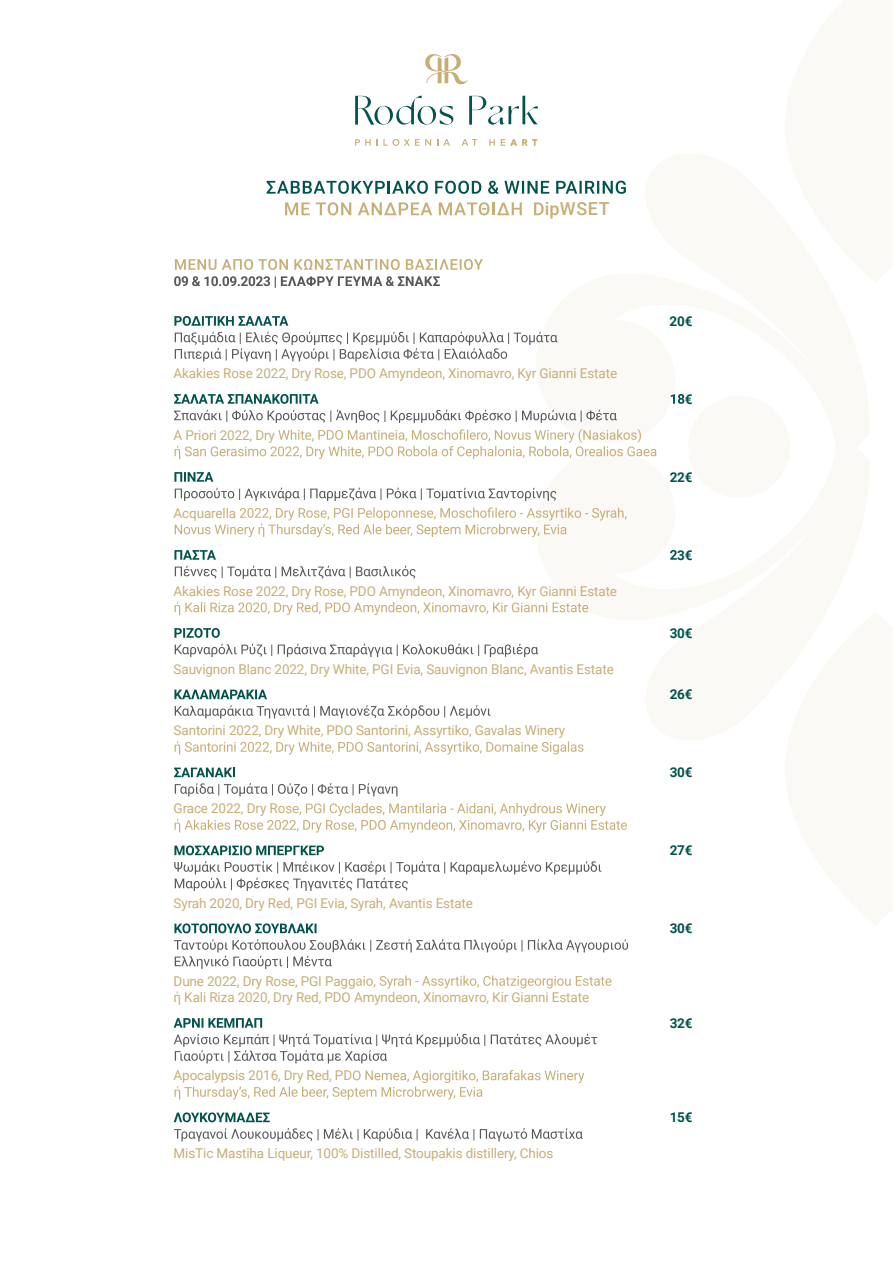
<style>
.page{position:relative;width:893px;height:1263px;background:#fff}
.page>*{position:absolute;margin:0;border:0;box-sizing:border-box;transform-origin:0 0}
.t1{font:500 18px "Roboto";letter-spacing:.035em;color:#c6ae75}
.t2{font:13.5px/16.5px "Roboto";letter-spacing:-.01em;color:#c6ae75}
.t3{font:700 13.5px "Roboto";letter-spacing:-.01em;color:#01534c}
</style>
<div class="page">
<svg style="left:175px;top:259px;width:225px;height:11px"></svg>
<svg style="left:406px;top:259px;width:77px;height:11px"></svg>
<svg style="left:174px;top:276px;width:266px;height:12px"></svg>
<svg style="left:267px;top:181px;width:161px;height:13px"></svg>
<svg style="left:435px;top:181px;width:101px;height:13px"></svg>
<svg style="left:285px;top:202px;width:251px;height:13px"></svg>
<div style="left:688px;top:396px;width:102px;height:102px;background:#fbf9f5;border-radius:50%"></div>
<svg style="left:174px;top:316px;width:114px;height:10px"></svg>
<svg style="left:175px;top:332px;width:382px;height:29px"></svg>
<svg style="left:174px;top:394px;width:145px;height:10px"></svg>
<svg style="left:671px;top:394px;width:13px;height:10px"></svg>
<svg style="left:174px;top:410px;width:443px;height:13px"></svg>
<svg style="left:175px;top:429px;width:481px;height:30px"></svg>
<svg style="left:174px;top:472px;width:39px;height:10px"></svg>
<svg style="left:175px;top:488px;width:381px;height:13px"></svg>
<svg style="left:175px;top:507px;width:451px;height:30px"></svg>
<svg style="left:174px;top:550px;width:42px;height:10px"></svg>
<svg style="left:670px;top:550px;width:7px;height:10px"></svg>
<svg style="left:175px;top:566px;width:241px;height:13px"></svg>
<svg style="left:175px;top:602px;width:413px;height:13px"></svg>
<svg style="left:174px;top:628px;width:46px;height:10px"></svg>
<svg style="left:175px;top:644px;width:363px;height:13px"></svg>
<svg style="left:174px;top:690px;width:93px;height:9px"></svg>
<svg style="left:175px;top:705px;width:315px;height:13px"></svg>
<svg style="left:175px;top:741px;width:408px;height:13px"></svg>
<svg style="left:174px;top:768px;width:61px;height:9px"></svg>
<svg style="left:175px;top:783px;width:222px;height:13px"></svg>
<svg style="left:175px;top:803px;width:452px;height:29px"></svg>
<svg style="left:174px;top:845px;width:150px;height:10px"></svg>
<svg style="left:174px;top:861px;width:427px;height:30px"></svg>
<svg style="left:174px;top:923px;width:143px;height:10px"></svg>
<svg style="left:174px;top:939px;width:454px;height:30px"></svg>
<svg style="left:356px;top:975px;width:255px;height:13px"></svg>
<svg style="left:174px;top:1018px;width:88px;height:10px"></svg>
<svg style="left:174px;top:1034px;width:423px;height:29px"></svg>
<svg style="left:175px;top:1070px;width:409px;height:29px"></svg>
<svg style="left:174px;top:1112px;width:96px;height:10px"></svg>
<svg style="left:174px;top:1128px;width:409px;height:13px"></svg>
<svg style="left:355px;top:96px;width:98px;height:29px"></svg>
<svg style="left:469px;top:96px;width:69px;height:29px"></svg>
<svg style="left:425px;top:54px;width:43px;height:31px"></svg>
<svg style="left:355px;top:139px;width:16px;height:7px"></svg>
<svg style="left:377px;top:139px;width:54px;height:7px"></svg>
<svg style="left:437px;top:139px;width:13px;height:7px"></svg>
<svg style="left:461px;top:139px;width:16px;height:7px"></svg>
<svg style="left:489px;top:139px;width:6px;height:7px"></svg>
<svg style="left:501px;top:139px;width:36px;height:7px"></svg>
<h1 class="t1" style="left:545px;top:196px;width:66px">ipWSET</h1>
<p class="t2" style="left:174px;top:365px;width:445px">Akakies Rose 2022, Dry Rose, PDO Amyndeon, Xinomavro, Kyr Gianni Estate</p>
<p class="t2" style="left:174px;top:426px;width:103px">A Priori 2022, Dry</p>
<p class="t2" style="left:174px;top:504px;width:64px">Acquarella</p>
<p class="t2" style="left:174px;top:582px;width:445px">Akakies Rose 2022, Dry Rose, PDO Amyndeon, Xinomavro, Kyr Gianni Estate</p>
<p class="t2" style="left:174px;top:660px;width:442px">Sauvignon Blanc 2022, Dry White, PGI Evia, Sauvignon Blanc, Avantis Estate</p>
<p class="t2" style="left:174px;top:722px;width:393px">Santorini 2022, Dry White, PDO Santorini, Assyrtiko, Gavalas Winery</p>
<p class="t2" style="left:174px;top:800px;width:113px">Grace 2022, Dry Ro</p>
<p class="t2" style="left:174px;top:894px;width:301px">Syrah 2020, Dry Red, PGI Evia, Syrah, Avantis Estate</p>
<p class="t2" style="left:174px;top:972px;width:417px">Dune 2022, Dry Rose, PGI Pagg<br>ή Kali Riza 2020, Dry Red, PDO Amyndeon, Xinomavro, Kir Gianni Estate</p>
<p class="t2" style="left:174px;top:1067px;width:180px">Apocalypsis 2016, Dry Red, PD</p>
<p class="t2" style="left:174px;top:1145px;width:381px">MisTic Mastiha Liqueur, 100% Distilled, Stoupakis distillery, Chios</p>
<p class="t3" style="left:670px;top:311px;width:25px">20€</p>
<p class="t3" style="left:685px;top:389px;width:9px">€</p>
<p class="t3" style="left:670px;top:467px;width:25px">22€</p>
<p class="t3" style="left:677px;top:545px;width:17px">3€</p>
<p class="t3" style="left:670px;top:623px;width:25px">30€</p>
<p class="t3" style="left:670px;top:685px;width:25px">26€</p>
<p class="t3" style="left:670px;top:763px;width:25px">30€</p>
<p class="t3" style="left:670px;top:841px;width:25px">27€</p>
<p class="t3" style="left:670px;top:919px;width:25px">30€</p>
<p class="t3" style="left:670px;top:1013px;width:25px">32€</p>
<p class="t3" style="left:670px;top:1108px;width:25px">15€</p>
</div>
